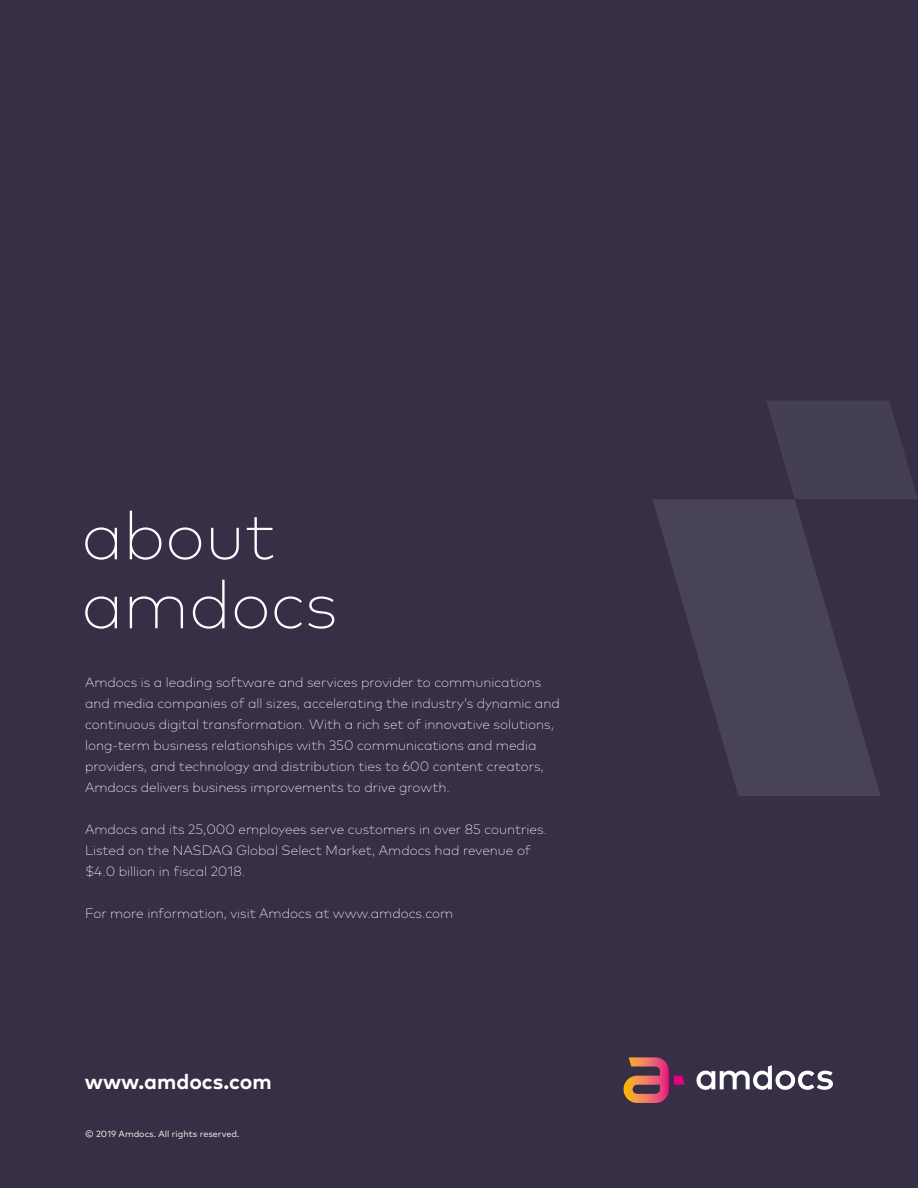
<style>
.page{position:relative;width:918px;height:1188px;background:#362f45}
.page>*{position:absolute;margin:0;border:0;box-sizing:border-box;transform-origin:0 0}
.t1{font:200 67.5px/69px "Mark Pro";color:#fff}
.t2{font:700 21px "Mark Pro";color:#fff}
.t3{font:200 13.5px/21px "Mark Pro";color:#fff}
.t4{font:9px "Mark Pro";color:#e9eae8}
</style>
<div class="page">
<svg style="left:624px;top:1057px;width:61px;height:46px"></svg>
<svg style="left:696px;top:1065px;width:137px;height:25px"></svg>
<svg style="left:653px;top:499px;width:227px;height:297px;fill:#494357"></svg>
<svg style="left:767px;top:401px;width:150px;height:98px"></svg>
<h1 class="t1" style="left:81px;top:496px;width:258px">about amdocs</h1>
<p class="t3" style="left:85px;top:670px;width:476px">Amdocs is a leading software and services provider to communications and media companies of all sizes, accelerating the industry’s dynamic and continuous digital transformation. With a rich set of innovative solutions, long-term business relationships with 350 communications and media providers, and technology and distribution ties to 600 content creators, Amdocs delivers business improvements to drive growth.</p>
<p class="t3" style="left:85px;top:817px;width:464px">Amdocs and its 25,000 employees serve customers in over 85 countries.<br>Listed on the NASDAQ Global Select Market, Amdocs had revenue of $4.0 billion in fiscal 2018.</p>
<p class="t3" style="left:85px;top:901px;width:370px">For more information, visit Amdocs at www.amdocs.com</p>
<h2 class="t2" style="left:85px;top:1066px;width:188px">www.amdocs.com</h2>
<p class="t4" style="left:85px;top:1127px;width:156px">© 2019 Amdocs. All rights reserved.</p>
</div>
